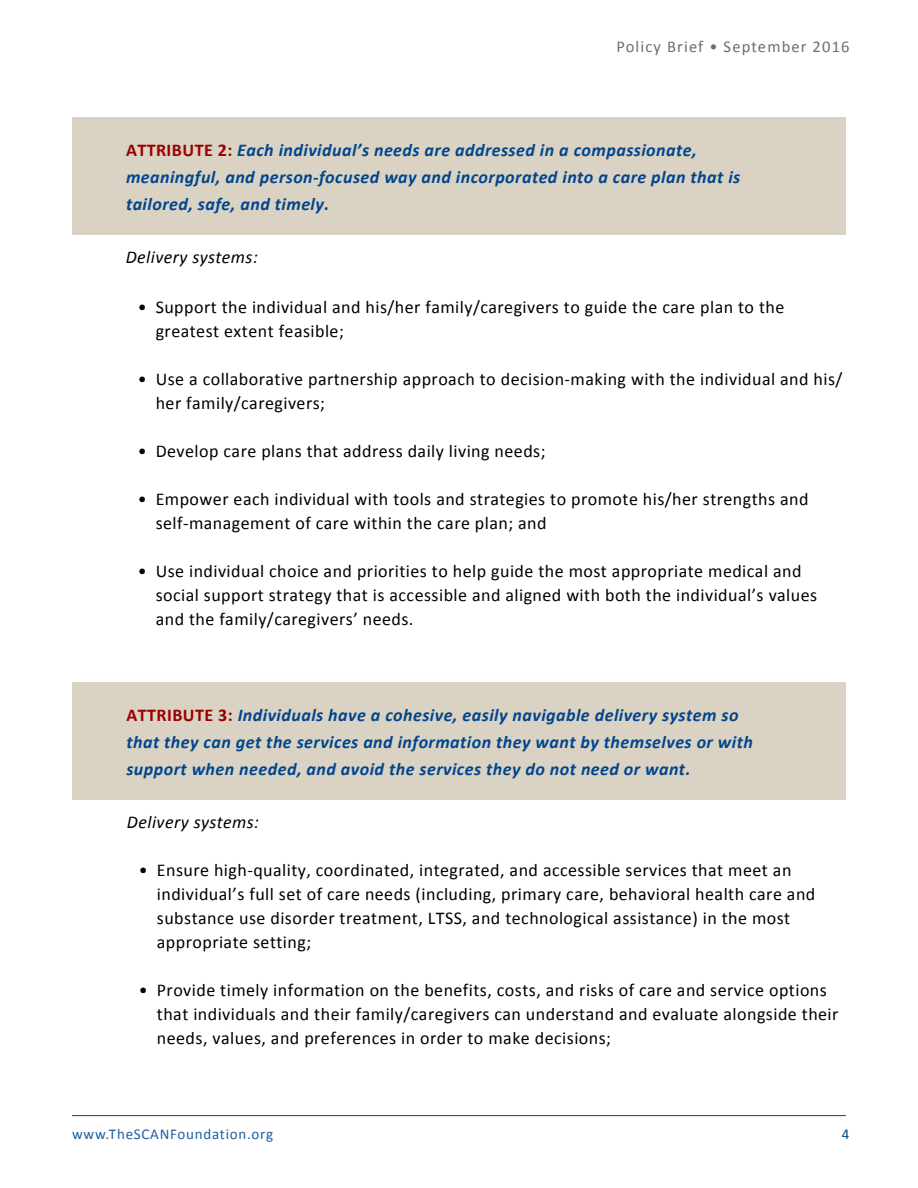
<style>
.page{position:relative;width:918px;height:1188px;background:#fff}
.page>*{position:absolute;margin:0;border:0;box-sizing:border-box;transform-origin:0 0}
.t1{font:18px/24px "Calibri";letter-spacing:.025em;color:#000}
.t2{font:italic 700 18px/27px "Calibri";letter-spacing:.025em;color:#00458d}
.t3{font:italic 18px "Calibri";letter-spacing:.025em;color:#000}
.t4{font:16.5px "Calibri";letter-spacing:.07em;color:#6d6e71}
.t5{font:15px "Calibri";letter-spacing:.05em;color:#215e9e}
.t6{font:15px "Calibri";color:#00458d}
.s1{font-style:normal;color:#900}
</style>
<div class="page">
<hr style="left:72px;top:1115px;width:774px;height:1px;background:#00458d">
<div style="left:72px;top:117px;width:774px;height:118px;background:#dad2c3"></div>
<div style="left:72px;top:682px;width:774px;height:118px;background:#dad2c3"></div>
<p class="t4" style="left:616px;top:36px;width:235px">Policy Brief • September 2016</p>
<p class="t2" style="left:126px;top:136px;width:616px"><span class="s1">ATTRIBUTE 2:</span> Each individual’s needs are addressed in a compassionate, meaningful, and person-focused way and incorporated into a care plan that is tailored, safe, and timely.</p>
<p class="t3" style="left:126px;top:245px;width:134px">Delivery systems:</p>
<p class="t1" style="left:156px;top:295px;width:630px;text-indent:-18px">• Support the individual and his/her family/caregivers to guide the care plan to the greatest extent feasible;</p>
<p class="t1" style="left:156px;top:367px;width:688px;text-indent:-18px">• Use a collaborative partnership approach to decision-making with the individual and his/ her family/caregivers;</p>
<p class="t1" style="left:138px;top:439px;width:409px">• Develop care plans that address daily living needs;</p>
<p class="t1" style="left:156px;top:487px;width:654px;text-indent:-18px">• Empower each individual with tools and strategies to promote his/her strengths and self-management of care within the care plan; and</p>
<p class="t1" style="left:156px;top:559px;width:663px;text-indent:-18px">• Use individual choice and priorities to help guide the most appropriate medical and social support strategy that is accessible and aligned with both the individual’s values and the family/caregivers’ needs.</p>
<p class="t2" style="left:126px;top:701px;width:628px"><span class="s1">ATTRIBUTE 3:</span> Individuals have a cohesive, easily navigable delivery system so that they can get the services and information they want by themselves or with support when needed, and avoid the services they do not need or want.</p>
<p class="t3" style="left:127px;top:810px;width:134px">Delivery systems:</p>
<p class="t1" style="left:157px;top:858px;width:660px;text-indent:-18px">• Ensure high-quality, coordinated, integrated, and accessible services that meet an individual’s full set of care needs (including, primary care, behavioral health care and substance use disorder treatment, LTSS, and technological assistance) in the most appropriate setting;</p>
<p class="t1" style="left:157px;top:978px;width:683px;text-indent:-18px">• Provide timely information on the benefits, costs, and risks of care and service options that individuals and their family/caregivers can understand and evaluate alongside their needs, values, and preferences in order to make decisions;</p>
<p class="t5" style="left:72px;top:1124px;width:203px">www.TheSCANFoundation.org</p>
<p class="t6" style="left:842px;top:1124px;width:9px">4</p>
</div>
